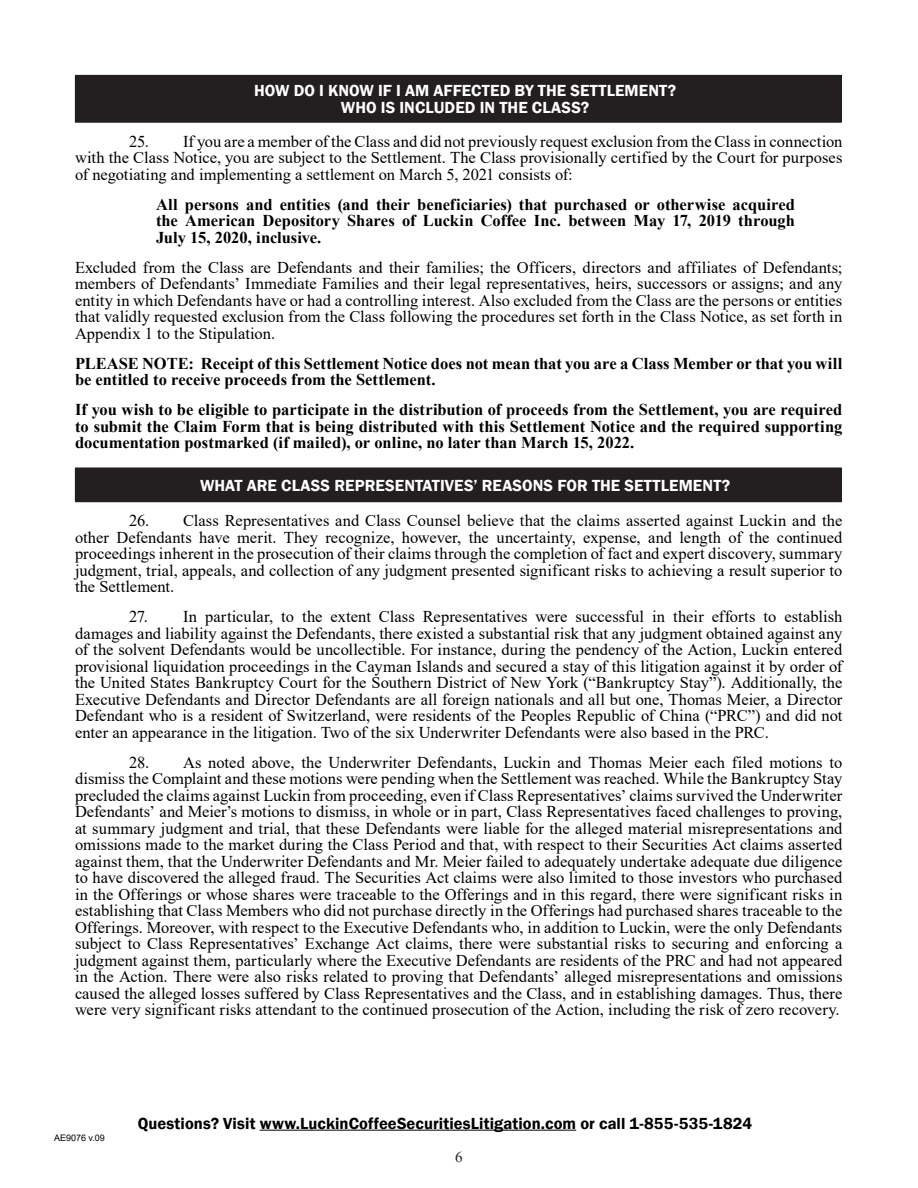
<style>
.page{position:relative;width:918px;height:1188px;background:#fff}
.page>*{position:absolute;margin:0;border:0;box-sizing:border-box;transform-origin:0 0}
.Body_Copy{font:16.5px/16.5px "Times New Roman";color:#000;text-align:justify}
.Body_Copy-2{font:700 16.5px/16.5px "Times New Roman";color:#000;text-align:justify}
.H1__Numbered{font:600 16.5px "Franklin Gothic";letter-spacing:.005em;color:#fff}
.t1{font:600 16.5px "Franklin Gothic";letter-spacing:.005em;color:#000}
.t2{font:15px "Times New Roman";color:#231f20}
.t3{font:9px "Arial";color:#000}
</style>
<div class="page">
<hr style="left:260px;top:1130px;width:316px;height:1px;background:#000">
<div style="left:75px;top:75px;width:766px;height:47px;background:#231f20"></div>
<hr style="left:75px;top:75px;width:767px;height:1px;background:#231f20">
<hr style="left:841px;top:76px;width:1px;height:46px;background:#231f20">
<hr style="left:75px;top:122px;width:767px;height:1px;background:#231f20">
<div style="left:75px;top:468px;width:766px;height:34px;background:#231f20"></div>
<hr style="left:841px;top:468px;width:1px;height:33px;background:#231f20">
<hr style="left:75px;top:501px;width:767px;height:1px;background:#231f20">
<p class="H1__Numbered" style="left:254px;top:81px;width:424px">HOW DO I KNOW IF I AM AFFECTED BY THE SETTLEMENT?</p>
<p class="H1__Numbered" style="left:341px;top:97px;width:250px">WHO IS INCLUDED IN THE CLASS?</p>
<p class="Body_Copy" style="left:75px;top:132px;width:769px;text-indent:54px">25. If you are a member of the Class and did not previously request exclusion from the Class in connection with the Class Notice, you are subject to the Settlement. The Class provisionally certified by the Court for purposes of negotiating and implementing a settlement on March 5, 2021 consists of:</p>
<p class="Body_Copy-2" style="left:156px;top:195px;width:641px">All persons and entities (and their beneficiaries) that purchased or otherwise acquired the American Depository Shares of Luckin Coffee Inc. between May 17, 2019 through July 15, 2020, inclusive.</p>
<p class="Body_Copy" style="left:75px;top:258px;width:769px">Excluded from the Class are Defendants and their families; the Officers, directors and affiliates of Defendants; members of Defendants’ Immediate Families and their legal representatives, heirs, successors or assigns; and any entity in which Defendants have or had a controlling interest. Also excluded from the Class are the persons or entities that validly requested exclusion from the Class following the procedures set forth in the Class Notice, as set forth in Appendix 1 to the Stipulation.</p>
<p class="Body_Copy-2" style="left:75px;top:354px;width:769px">PLEASE NOTE: Receipt of this Settlement Notice does not mean that you are a Class Member or that you will be entitled to receive proceeds from the Settlement.</p>
<p class="Body_Copy-2" style="left:75px;top:401px;width:769px">If you wish to be eligible to participate in the distribution of proceeds from the Settlement, you are required to submit the Claim Form that is being distributed with this Settlement Notice and the required supporting documentation postmarked (if mailed), or online, no later than March 15, 2022.</p>
<p class="H1__Numbered" style="left:200px;top:475px;width:532px">WHAT ARE CLASS REPRESENTATIVES’ REASONS FOR THE SETTLEMENT?</p>
<p class="Body_Copy" style="left:75px;top:512px;width:769px;text-indent:54px">26. Class Representatives and Class Counsel believe that the claims asserted against Luckin and the other Defendants have merit. They recognize, however, the uncertainty, expense, and length of the continued proceedings inherent in the prosecution of their claims through the completion of fact and expert discovery, summary judgment, trial, appeals, and collection of any judgment presented significant risks to achieving a result superior to the Settlement.</p>
<p class="Body_Copy" style="left:75px;top:608px;width:769px;text-indent:54px">27. In particular, to the extent Class Representatives were successful in their efforts to establish damages and liability against the Defendants, there existed a substantial risk that any judgment obtained against any of the solvent Defendants would be uncollectible. For instance, during the pendency of the Action, Luckin entered provisional liquidation proceedings in the Cayman Islands and secured a stay of this litigation against it by order of the United States Bankruptcy Court for the Southern District of New York (“Bankruptcy Stay”). Additionally, the Executive Defendants and Director Defendants are all foreign nationals and all but one, Thomas Meier, a Director Defendant who is a resident of Switzerland, were residents of the Peoples Republic of China (“PRC”) and did not enter an appearance in the litigation. Two of the six Underwriter Defendants were also based in the PRC.</p>
<p class="Body_Copy" style="left:75px;top:753px;width:769px;text-indent:54px">28. As noted above, the Underwriter Defendants, Luckin and Thomas Meier each filed motions to dismiss the Complaint and these motions were pending when the Settlement was reached. While the Bankruptcy Stay precluded the claims against Luckin from proceeding, even if Class Representatives’ claims survived the Underwriter Defendants’ and Meier’s motions to dismiss, in whole or in part, Class Representatives faced challenges to proving, at summary judgment and trial, that these Defendants were liable for the alleged material misrepresentations and omissions made to the market during the Class Period and that, with respect to their Securities Act claims asserted against them, that the Underwriter Defendants and Mr. Meier failed to adequately undertake adequate due diligence to have discovered the alleged fraud. The Securities Act claims were also limited to those investors who purchased in the Offerings or whose shares were traceable to the Offerings and in this regard, there were significant risks in establishing that Class Members who did not purchase directly in the Offerings had purchased shares traceable to the Offerings. Moreover, with respect to the Executive Defendants who, in addition to Luckin, were the only Defendants subject to Class Representatives’ Exchange Act claims, there were substantial risks to securing and enforcing a judgment against them, particularly where the Executive Defendants are residents of the PRC and had not appeared in the Action. There were also risks related to proving that Defendants’ alleged misrepresentations and omissions caused the alleged losses suffered by Class Representatives and the Class, and in establishing damages. Thus, there were very significant risks attendant to the continued prosecution of the Action, including the risk of zero recovery.</p>
<p class="t3" style="left:54px;top:1131px;width:52px">AE9076 v.09</p>
<p class="t1" style="left:138px;top:1113px;width:616px">Questions? Visit www.LuckinCoffeeSecuritiesLitigation.com or call 1-855-535-1824</p>
<p class="t2" style="left:455px;top:1146px;width:9px">6</p>
</div>
